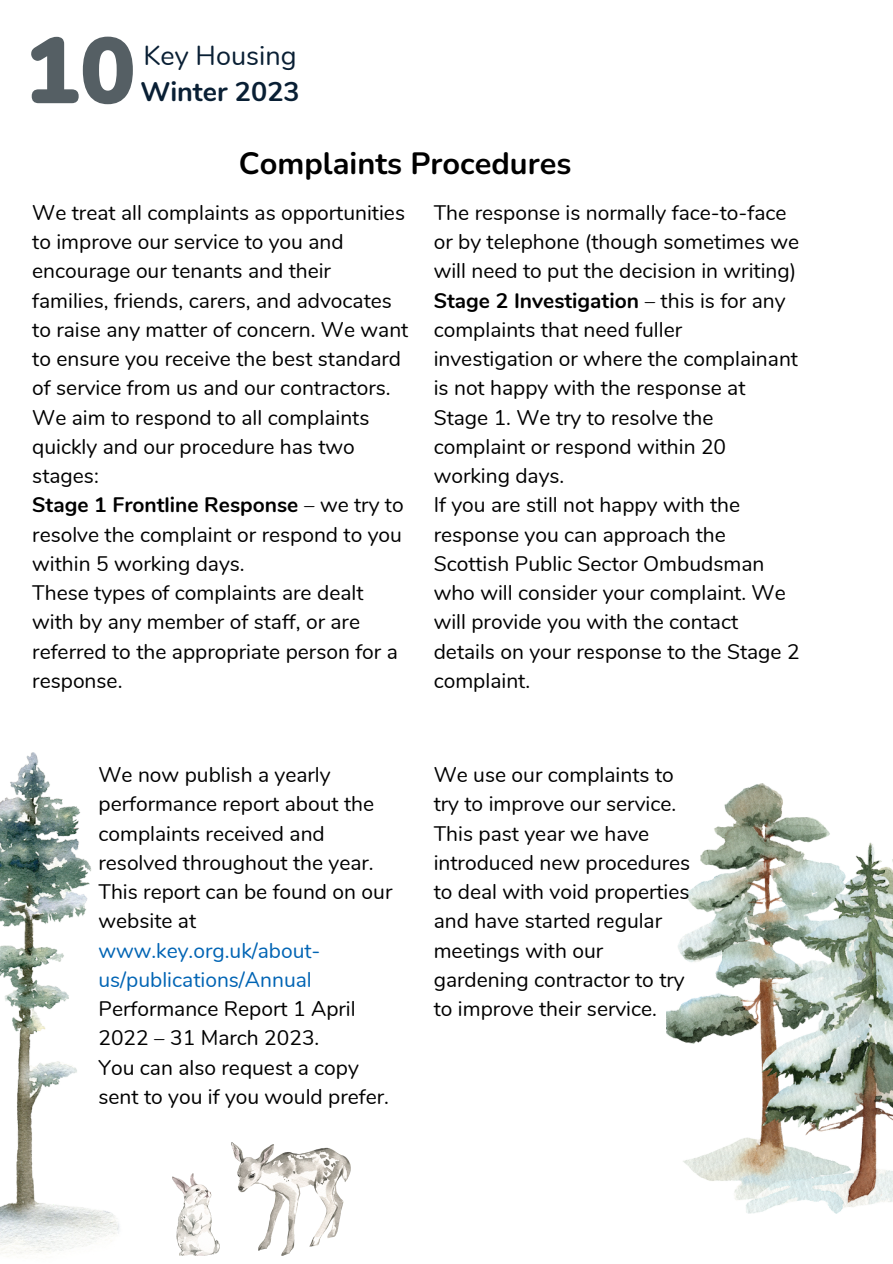
<style>
.page{position:relative;width:893px;height:1264px;background:#fff}
.page>*{position:absolute;margin:0;border:0;box-sizing:border-box;transform-origin:0 0}
.t1{font:900 92.85px "Nunito";color:#555f64}
.t2{font:700 30.75px "Nunito";color:#000}
.t3{font:27px "Nunito";color:#091f34}
.t4{font:700 27px "Nunito";color:#091f34}
.t5{font:21px/29.2px "Nunito";color:#000}
.s1{font-weight:700}
.s2{color:#0064b4}
</style>
<div class="page">
<img style="left:666px;top:783px;width:226px;height:430px">
<img style="left:0;top:752px;width:120px;height:502px">
<img style="left:173px;top:1173px;width:47px;height:82px">
<img style="left:232px;top:1142px;width:119px;height:113px">
<p class="t1" style="left:24px;top:9px;width:113px">10</p>
<p class="t3" style="left:144px;top:38px;width:154px">Key Housing</p>
<p class="t4" style="left:140px;top:74px;width:161px">Winter 2023</p>
<p class="t2" style="left:239px;top:143px;width:334px">Complaints Procedures</p>
<p class="t5" style="left:32px;top:198px;width:377px">We treat all complaints as opportunities to improve our service to you and encourage our tenants and their families, friends, carers, and advocates to raise any matter of concern. We want to ensure you receive the best standard of service from us and our contractors.</p>
<p class="t5" style="left:32px;top:403px;width:339px">We aim to respond to all complaints quickly and our procedure has two stages:</p>
<p class="t5" style="left:32px;top:491px;width:373px;text-align:justify"><span class="s1">Stage 1 Frontline Response</span> – we try to resolve the complaint or respond to you within 5 working days.</p>
<p class="t5" style="left:32px;top:578px;width:367px">These types of complaints are dealt with by any member of staff, or are referred to the appropriate person for a response.</p>
<p class="t5" style="left:433px;top:198px;width:367px">The response is normally face-to-face or by telephone (though sometimes we will need to put the decision in writing)</p>
<p class="t5" style="left:433px;top:286px;width:366px"><span class="s1">Stage 2 Investigation</span> – this is for any complaints that need fuller investigation or where the complainant is not happy with the response at<br>Stage 1. We try to resolve the complaint or respond within 20 working days.</p>
<p class="t5" style="left:433px;top:491px;width:367px">If you are still not happy with the response you can approach the<br>Scottish Public Sector Ombudsman who will consider your complaint. We will provide you with the contact details on your response to the Stage 2 complaint.</p>
<p class="t5" style="left:98px;top:760px;width:295px">We now publish a yearly performance report about the complaints received and resolved throughout the year.<br>This report can be found on our website at <span class="s2">www.key.org.uk/about&shy;us/publications/Annual<br></span>Performance Report 1 April<br>2022 – 31 March 2023.</p>
<p class="t5" style="left:98px;top:1053px;width:292px">You can also request a copy sent to you if you would prefer.</p>
<p class="t5" style="left:433px;top:760px;width:258px">We use our complaints to try to improve our service.<br>This past year we have introduced new procedures to deal with void properties and have started regular meetings with our gardening contractor to try to improve their service.</p>
</div>
